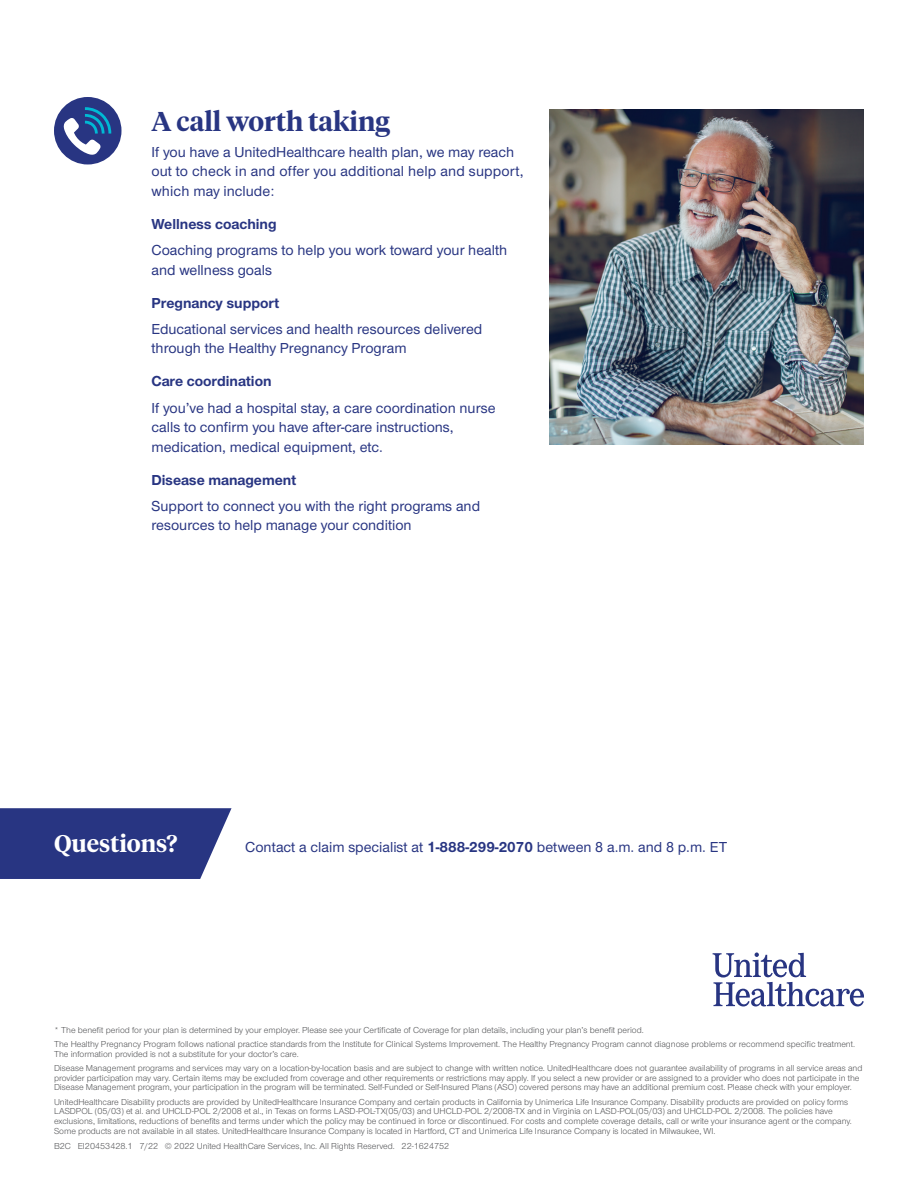
<style>
.page{position:relative;width:918px;height:1188px;background:#fff}
.page>*{position:absolute;margin:0;border:0;box-sizing:border-box;transform-origin:0 0}
.t1{font:600 27px "UHC Serif Headline";color:#283582}
.t2{font:600 24px "UHC Serif Headline";color:#fff}
.t3{font:500 15px/19.5px "UHC Sans";color:#283582}
.t4{font:700 15px "UHC Sans";color:#283582}
.t5{font:9px/9.8px "UHC Sans";color:#57585a}
.s1{font-weight:700}
</style>
<div class="page">
<hr style="left:917px;top:97px;width:1px;height:865px;background:#eceeef">
<img style="left:550px;top:110px;width:314px;height:334px">
<svg style="left:713px;top:952px;width:151px;height:54px"></svg>
<div style="left:54px;top:97px;width:68px;height:67px;background:#283582;border-radius:50%"></div>
<svg style="left:63px;top:107px;width:48px;height:48px"></svg>
<svg style="left:0;top:808px;width:232px;height:71px"></svg>
<h2 class="t1" style="left:152px;top:102px;width:240px">A call worth taking</h2>
<p class="t3" style="left:152px;top:142px;width:374px">If you have a UnitedHealthcare health plan, we may reach out to check in and offer you additional help and support, which may include:</p>
<h3 class="t4" style="left:152px;top:214px;width:127px">Wellness coaching</h3>
<p class="t3" style="left:152px;top:240px;width:357px">Coaching programs to help you work toward your health and wellness goals</p>
<h3 class="t4" style="left:152px;top:293px;width:129px">Pregnancy support</h3>
<p class="t3" style="left:152px;top:319px;width:332px">Educational services and health resources delivered through the Healthy Pregnancy Program</p>
<h3 class="t4" style="left:152px;top:371px;width:122px">Care coordination</h3>
<p class="t3" style="left:152px;top:397px;width:346px">If you’ve had a hospital stay, a care coordination nurse calls to confirm you have after-care instructions, medication, medical equipment, etc.</p>
<h3 class="t4" style="left:152px;top:470px;width:146px">Disease management</h3>
<p class="t3" style="left:152px;top:496px;width:330px">Support to connect you with the right programs and resources to help manage your condition</p>
<h2 class="t2" style="left:54px;top:827px;width:125px">Questions?</h2>
<p class="t3" style="left:245px;top:837px;width:483px">Contact a claim specialist at <span class="s1">1-888-299-2070</span> between 8 a.m. and 8 p.m. ET</p>
<p class="t5" style="left:54px;top:1025px;width:591px">* The benefit period for your plan is determined by your employer. Please see your Certificate of Coverage for plan details, including your plan’s benefit period.</p>
<p class="t5" style="left:54px;top:1039px;width:803px">The Healthy Pregnancy Program follows national practice standards from the Institute for Clinical Systems Improvement. The Healthy Pregnancy Program cannot diagnose problems or recommend specific treatment.<br>The information provided is not a substitute for your doctor’s care.</p>
<p class="t5" style="left:54px;top:1063px;width:810px">Disease Management programs and services may vary on a location-by-location basis and are subject to change with written notice. UnitedHealthcare does not guarantee availability of programs in all service areas and provider participation may vary. Certain items may be excluded from coverage and other requirements or restrictions may apply. If you select a new provider or are assigned to a provider who does not participate in the<br>Disease Management program, your participation in the program will be terminated. Self-Funded or Self-Insured Plans (ASO) covered persons may have an additional premium cost. Please check with your employer.</p>
<p class="t5" style="left:54px;top:1097px;width:799px">UnitedHealthcare Disability products are provided by UnitedHealthcare Insurance Company and certain products in California by Unimerica Life Insurance Company. Disability products are provided on policy forms LASDPOL (05/03) et al. and UHCLD-POL 2/2008 et al., in Texas on forms LASD-POL-TX(05/03) and UHCLD-POL 2/2008-TX and in Virginia on LASD-POL(05/03) and UHCLD-POL 2/2008. The policies have exclusions, limitations, reductions of benefits and terms under which the policy may be continued in force or discontinued. For costs and complete coverage details, call or write your insurance agent or the company.<br>Some products are not available in all states. UnitedHealthcare Insurance Company is located in Hartford, CT and Unimerica Life Insurance Company is located in Milwaukee, WI.</p>
<p class="t5" style="left:54px;top:1141px;width:397px">B2C EI20453428.1 7/22 © 2022 United HealthCare Services, Inc. All Rights Reserved. 22-1624752</p>
</div>
